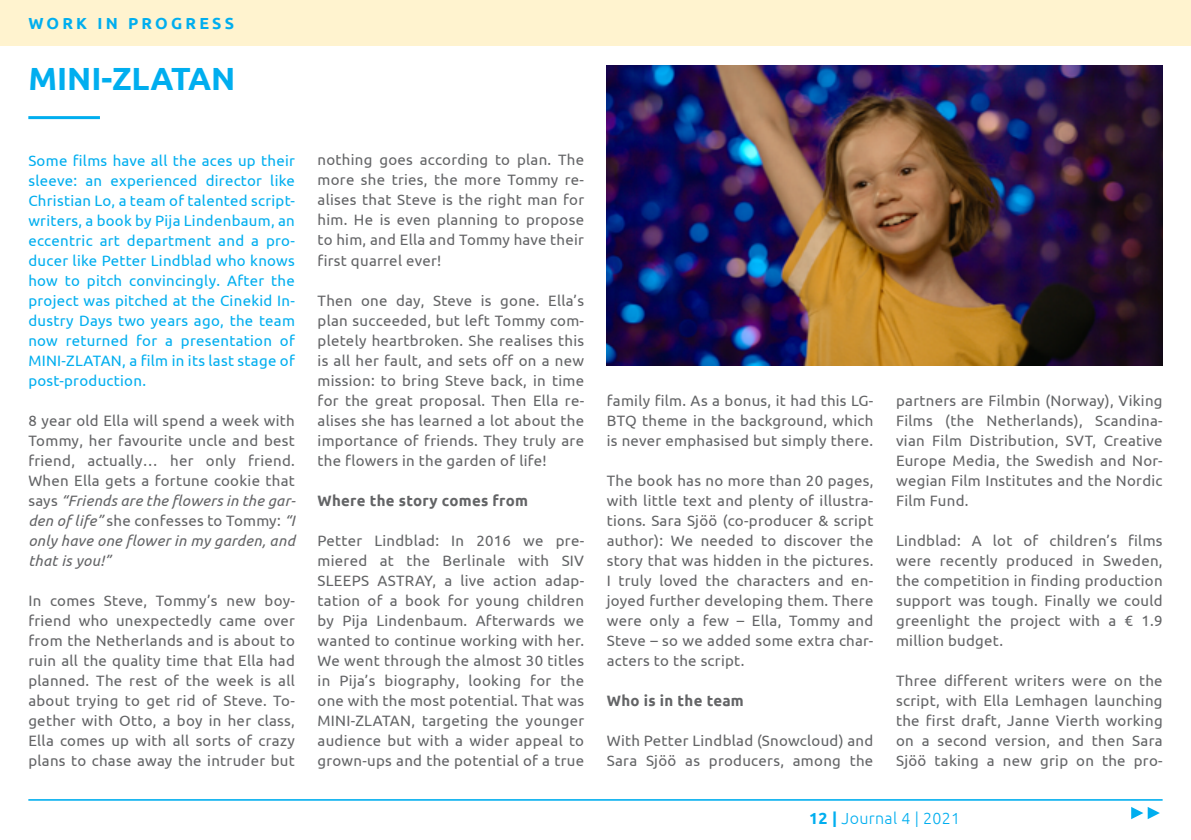
<style>
.page{position:relative;width:1191px;height:840px;background:#fff}
.page>*{position:absolute;margin:0;border:0;box-sizing:border-box;transform-origin:0 0}
.t1{font:700 32px "Ubuntu";color:#00aeef}
.t2{font:300 16px "Ubuntu";letter-spacing:.02em;color:#00aeef}
.t3{font:700 16px "Ubuntu";letter-spacing:.2em;color:#00aeef}
.t4{font:15px/20px "Ubuntu";letter-spacing:.02em;color:#636466;text-align:justify}
.t5{font:15px/20px "Ubuntu";letter-spacing:.02em;color:#00aeef;text-align:justify}
.t6{font:700 15px "Ubuntu";letter-spacing:.02em;color:#636466}
.s1{font-style:italic}
.s2{font-weight:700}
</style>
<div class="page">
<div style="left:0;top:0;width:1191px;height:45px;background:#fff3cf"></div>
<img style="left:607px;top:65px;width:555px;height:300px">
<hr style="left:28px;top:798px;width:1134px;height:2px;background:#00aeef">
<hr style="left:28px;top:116px;width:72px;height:3px;background:#00aeef">
<svg style="left:1131px;top:807px;width:28px;height:11px"></svg>
<p class="t3" style="left:28px;top:14px;width:183px">Wo rk in p rog ress</p>
<h1 class="t1" style="left:28px;top:59px;width:208px">MI NI-ZLATAN</h1>
<p class="t5" style="left:28px;top:150px;width:268px">Some films have all the aces up their sleeve: an experienced director like Christian Lo, a team of talented script&shy;writers, a book by Pija Lindenbaum, an eccentric art department and a pro&shy;ducer like Petter Lindblad who knows how to pitch convincingly. After the project was pitched at the Cinekid In&shy;dustry Days two years ago, the team now returned for a presentation of MINI-ZLATAN, a film in its last stage of post-production.</p>
<p class="t4" style="left:28px;top:410px;width:269px">8 year old Ella will spend a week with Tommy, her favourite uncle and best friend, actually… her only friend.<br>When Ella gets a fortune cookie that says <span class="s1">“Friends are the flowers in the gar&shy;den of life”</span> she confesses to Tommy: <span class="s1">“I only have one flower in my garden, and that is you!”</span></p>
<p class="t4" style="left:28px;top:589px;width:268px">In comes Steve, Tommy’s new boy&shy;friend who unexpectedly came over from the Netherlands and is about to ruin all the quality time that Ella had planned. The rest of the week is all about trying to get rid of Steve. To&shy;gether with Otto, a boy in her class, Ella comes up with all sorts of crazy plans to chase away the intruder but</p>
<p class="t4" style="left:317px;top:149px;width:268px">nothing goes according to plan. The more she tries, the more Tommy re&shy;alises that Steve is the right man for him. He is even planning to propose to him, and Ella and Tommy have their first quarrel ever!</p>
<p class="t4" style="left:317px;top:289px;width:268px">Then one day, Steve is gone. Ella’s plan succeeded, but left Tommy com&shy;pletely heartbroken. She realises this is all her fault, and sets off on a new mission: to bring Steve back, in time for the great proposal. Then Ella re&shy;alises she has learned a lot about the importance of friends. They truly are the flowers in the garden of life!</p>
<p class="t6" style="left:317px;top:491px;width:212px">Where the story comes from</p>
<p class="t4" style="left:317px;top:529px;width:268px">Petter Lindblad: In 2016 we pre&shy;miered at the Berlinale with SIV SLEEPS ASTRAY, a live action adap&shy;tation of a book for young children by Pija Lindenbaum. Afterwards we wanted to continue working with her.<br>We went through the almost 30 titles in Pija’s biography, looking for the one with the most potential. That was MINI-ZLATAN, targeting the younger audience but with a wider appeal to grown-ups and the potential of a true</p>
<p class="t4" style="left:607px;top:389px;width:268px">family film. As a bonus, it had this LG-BTQ theme in the background, which is never emphasised but simply there.</p>
<p class="t4" style="left:607px;top:469px;width:268px">The book has no more than 20 pages, with little text and plenty of illustra&shy;tions. Sara Sjöö (co-producer &amp; script author): We needed to discover the story that was hidden in the pictures.<br>I truly loved the characters and en&shy;joyed further developing them. There were only a few – Ella, Tommy and Steve – so we added some extra char&shy;acters to the script.</p>
<p class="t6" style="left:607px;top:691px;width:139px">Who is in the team</p>
<p class="t4" style="left:607px;top:729px;width:268px">With Petter Lindblad (Snowcloud) and<br>Sara Sjöö as producers, among the</p>
<p class="t4" style="left:896px;top:389px;width:268px">partners are Filmbin (Norway), Viking Films (the Netherlands), Scandina&shy;vian Film Distribution, SVT, Creative Europe Media, the Swedish and Nor&shy;wegian Film Institutes and the Nordic Film Fund.</p>
<p class="t4" style="left:896px;top:529px;width:268px">Lindblad: A lot of children’s films were recently produced in Sweden, the competition in finding production support was tough. Finally we could greenlight the project with a € 1.9 million budget.</p>
<p class="t4" style="left:896px;top:669px;width:268px">Three different writers were on the script, with Ella Lemhagen launching the first draft, Janne Vierth working on a second version, and then Sara Sjöö taking a new grip on the pro-</p>
<p class="t2" style="left:809px;top:807px;width:153px"><span class="s2">12 |</span> Journal 4 | 2021</p>
</div>
